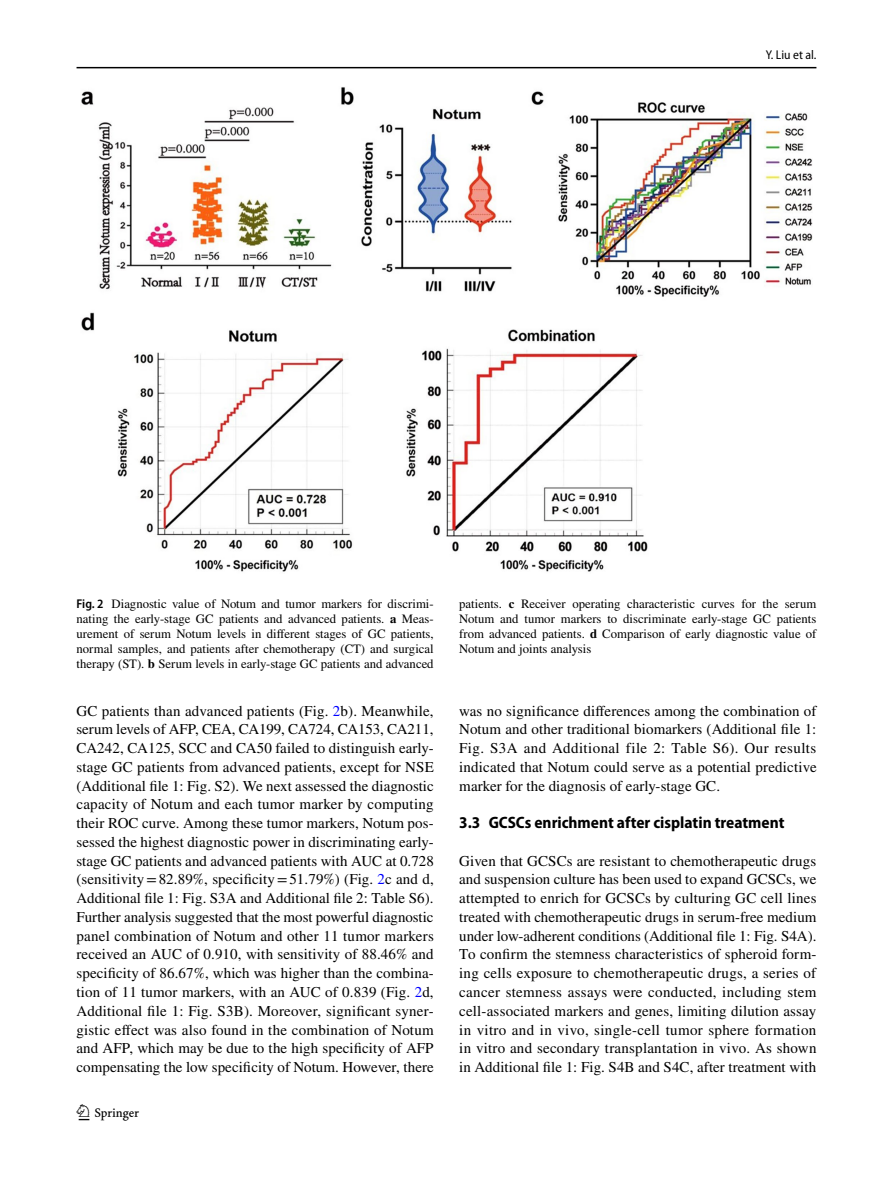
<style>
.page{position:relative;width:893px;height:1187px;background:#fff}
.page>*{position:absolute;margin:0;border:0;box-sizing:border-box;transform-origin:0 0}
.t1{font:22.5px "Springnew Regular 2";color:#000}
.t2{font:700 semi-condensed 16.5px "Myriad Pro";color:#000}
.t3{font:15px/18.8px "STIX";letter-spacing:.005em;color:#000;text-align:justify}
.t4{font:12.75px/15px "STIX";color:#000;text-align:justify}
.t5{font:semi-condensed 12.75px "Myriad Pro";color:#000}
.s1{font-family:"Myriad Pro";font-weight:600;font-stretch:semi-condensed}
.s2{font-weight:700}
.s3{color:#00f}
</style>
<div class="page">
<hr style="left:77px;top:67px;width:739px;height:1px;background:#000">
<img style="left:81px;top:87px;width:731px;height:485px">
<p class="t5" style="left:766px;top:48px;width:52px">Y. Liu et al.</p>
<p class="t4" style="left:77px;top:597px;width:359px"><span class="s1">Fig. 2</span> Diagnostic value of Notum and tumor markers for discrimi&shy;nating the early-stage GC patients and advanced patients. <span class="s2">a</span> Meas&shy;urement of serum Notum levels in different stages of GC patients, normal samples, and patients after chemotherapy (CT) and surgical therapy (ST). <span class="s2">b</span> Serum levels in early-stage GC patients and advanced</p>
<p class="t4" style="left:459px;top:597px;width:359px">patients. <span class="s2">c</span> Receiver operating characteristic curves for the serum Notum and tumor markers to discriminate early-stage GC patients from advanced patients. <span class="s2">d</span> Comparison of early diagnostic value of Notum and joints analysis</p>
<p class="t3" style="left:77px;top:702px;width:359px">GC patients than advanced patients (Fig. <span class="s3">2</span>b). Meanwhile, serum levels of AFP, CEA, CA199, CA724, CA153, CA211, CA242, CA125, SCC and CA50 failed to distinguish early&shy;stage GC patients from advanced patients, except for NSE (Additional file 1: Fig. S2). We next assessed the diagnostic capacity of Notum and each tumor marker by computing their ROC curve. Among these tumor markers, Notum pos&shy;sessed the highest diagnostic power in discriminating early&shy;stage GC patients and advanced patients with AUC at 0.728 (sensitivity=82.89%, specificity=51.79%) (Fig. <span class="s3">2</span>c and d, Additional file 1: Fig. S3A and Additional file 2: Table S6).<br>Further analysis suggested that the most powerful diagnostic panel combination of Notum and other 11 tumor markers received an AUC of 0.910, with sensitivity of 88.46% and specificity of 86.67%, which was higher than the combina&shy;tion of 11 tumor markers, with an AUC of 0.839 (Fig. <span class="s3">2</span>d, Additional file 1: Fig. S3B). Moreover, significant syner&shy;gistic effect was also found in the combination of Notum and AFP, which may be due to the high specificity of AFP compensating the low specificity of Notum. However, there</p>
<p class="t3" style="left:459px;top:702px;width:359px">was no significance differences among the combination of Notum and other traditional biomarkers (Additional file 1:<br>Fig. S3A and Additional file 2: Table S6). Our results indicated that Notum could serve as a potential predictive marker for the diagnosis of early-stage GC.</p>
<p class="t2" style="left:459px;top:813px;width:327px">3.3 GCSCs enrichment after cisplatin treatment</p>
<p class="t3" style="left:459px;top:852px;width:359px">Given that GCSCs are resistant to chemotherapeutic drugs and suspension culture has been used to expand GCSCs, we attempted to enrich for GCSCs by culturing GC cell lines treated with chemotherapeutic drugs in serum-free medium under low-adherent conditions (Additional file 1: Fig. S4A).<br>To confirm the stemness characteristics of spheroid form&shy;ing cells exposure to chemotherapeutic drugs, a series of cancer stemness assays were conducted, including stem cell-associated markers and genes, limiting dilution assay in vitro and in vivo, single-cell tumor sphere formation in vitro and secondary transplantation in vivo. As shown in Additional file 1: Fig. S4B and S4C, after treatment with</p>
<h1 class="t1" style="left:79px;top:1104px;width:62px">1 3</h1>
</div>
